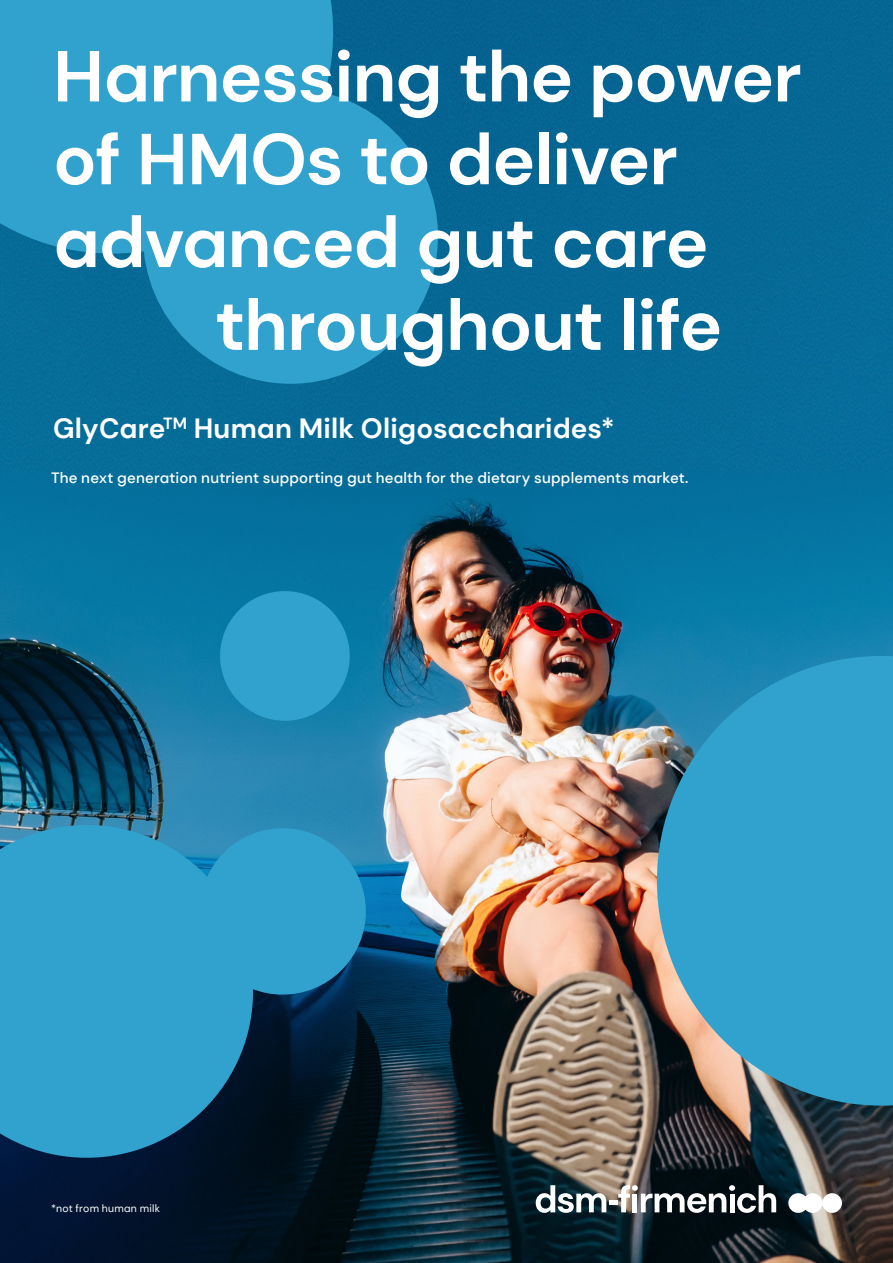
<style>
.page{position:relative;width:893px;height:1263px;background:#fff}
.page>*{position:absolute;margin:0;border:0;box-sizing:border-box;transform-origin:0 0}
.t1{font:700 72px/82.8px "DM Sans";letter-spacing:-.015em;color:#fff}
.t2{font:700 27.75px "DM Sans";letter-spacing:.005em;color:#fff}
.t3{font:500 15px "DM Sans";letter-spacing:.01em;color:#fff}
.t4{font:10.5px "DM Sans";letter-spacing:.025em;color:#fff}
</style>
<div class="page">
<img style="left:0;top:0;width:893px;height:1263px">
<svg style="left:657px;top:656px;width:236px;height:450px;background:#3a99bd"></svg>
<div style="left:0;top:0;width:333px;height:254px;background:#31a1cd"></div>
<div style="left:143px;top:89px;width:295px;height:295px;background:#31a1cd;border-radius:50%"></div>
<svg style="left:0;top:804px;width:273px;height:374px;background:#2986ad"></svg>
<div style="left:220px;top:591px;width:130px;height:130px;background:#31a1cd;border-radius:50%"></div>
<svg style="left:189px;top:818px;width:187px;height:187px;background:#2a90bc"></svg>
<svg style="left:536px;top:1185px;width:240px;height:28px"></svg>
<svg style="left:788px;top:1193px;width:54px;height:20px"></svg>
<h1 class="t1" style="left:53px;top:35px;width:750px">Harnessing the power of HMOs to deliver advanced gut care</h1>
<h1 class="t1" style="left:215px;top:283px;width:509px">throughout life</h1>
<h2 class="t2" style="left:53px;top:411px;width:563px">GlyCare<sup>TM</sup> Human Milk Oligosaccharides*</h2>
<p class="t3" style="left:51px;top:468px;width:639px">The next generation nutrient supporting gut health for the dietary supplements market.</p>
<p class="t4" style="left:51px;top:1201px;width:111px">*not from human milk</p>
</div>
